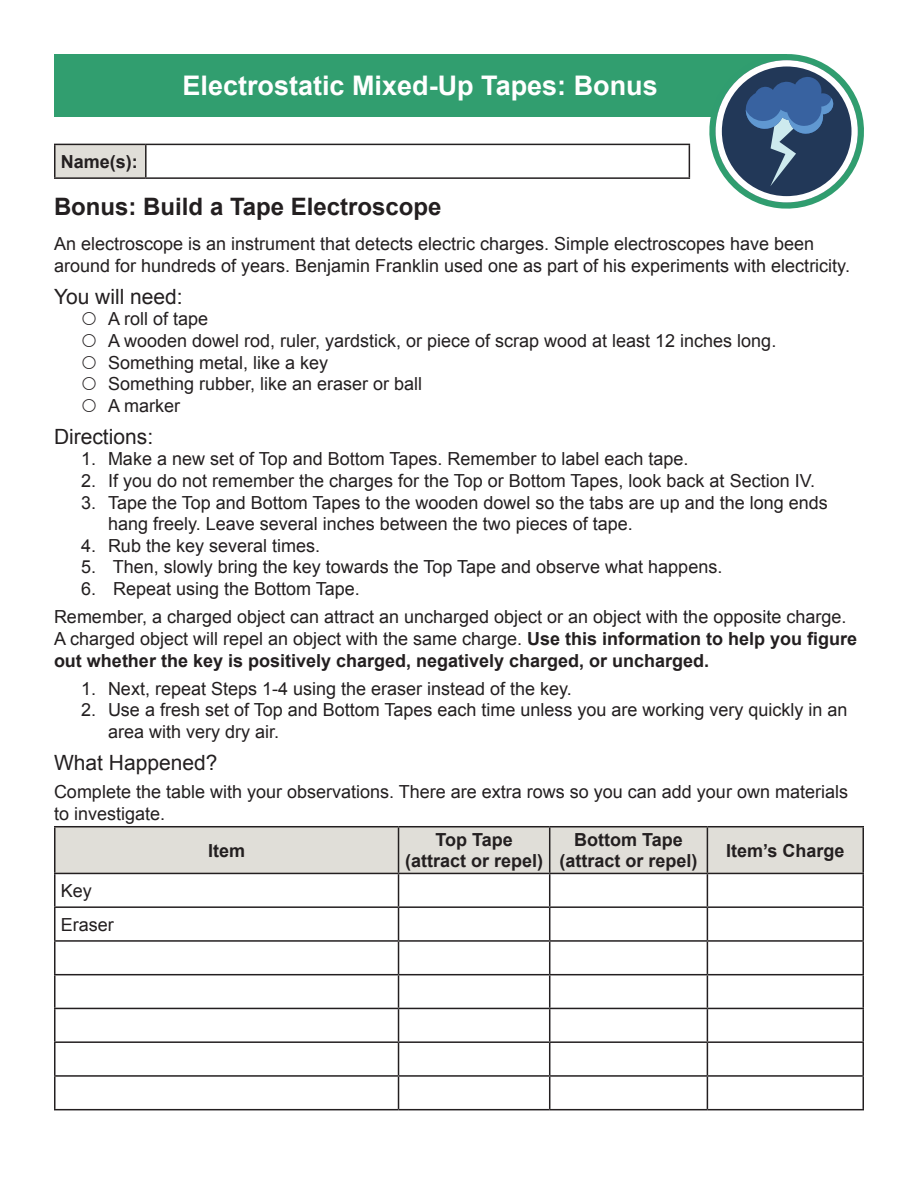
<style>
.page{position:relative;width:918px;height:1188px;background:#fff}
.page>*{position:absolute;margin:0;border:0;box-sizing:border-box;transform-origin:0 0}
.t1{font:700 27px "Arial";color:#fff}
.t2{font:700 24px "Arial";color:#231f20}
.t3{font:21px "Arial";color:#231f20}
.t4{font:18px/21.6px "Arial";color:#231f20}
.t5{font:700 18px/21.6px "Arial";color:#231f20;text-align:center}
.s1{font-weight:700}
</style>
<div class="page">
<div style="left:54px;top:54px;width:732px;height:63px;background:#319e6f"></div>
<svg style="left:709px;top:54px;width:155px;height:155px"></svg>
<div style="left:716px;top:60px;width:142px;height:142px;border:6px solid #fff;border-radius:50%"></div>
<div style="left:55px;top:144px;width:91px;height:34px;background:#e0ded8"></div>
<hr style="left:54px;top:144px;width:92px;height:1px;background:#231f20">
<hr style="left:54px;top:145px;width:2px;height:32px;background:#231f20">
<hr style="left:146px;top:144px;width:544px;height:1px;background:#231f20">
<hr style="left:145px;top:145px;width:2px;height:32px;background:#231f20">
<hr style="left:689px;top:145px;width:1px;height:32px;background:#231f20">
<hr style="left:54px;top:177px;width:92px;height:2px;background:#231f20">
<hr style="left:146px;top:177px;width:544px;height:2px;background:#231f20">
<div style="left:56px;top:827px;width:806px;height:46px;background:#e0ded8"></div>
<hr style="left:54px;top:826px;width:345px;height:1px;background:#231f20">
<hr style="left:54px;top:827px;width:2px;height:46px;background:#231f20">
<hr style="left:399px;top:826px;width:151px;height:1px;background:#231f20">
<hr style="left:398px;top:827px;width:1px;height:46px;background:#231f20">
<hr style="left:550px;top:826px;width:157px;height:1px;background:#231f20">
<hr style="left:549px;top:827px;width:1px;height:46px;background:#231f20">
<hr style="left:707px;top:826px;width:157px;height:1px;background:#231f20">
<hr style="left:707px;top:827px;width:1px;height:46px;background:#231f20">
<hr style="left:862px;top:827px;width:2px;height:46px;background:#231f20">
<hr style="left:54px;top:873px;width:345px;height:1px;background:#231f20">
<hr style="left:54px;top:874px;width:2px;height:32px;background:#231f20">
<hr style="left:399px;top:873px;width:151px;height:1px;background:#231f20">
<hr style="left:398px;top:874px;width:1px;height:32px;background:#231f20">
<hr style="left:550px;top:873px;width:157px;height:1px;background:#231f20">
<hr style="left:549px;top:874px;width:1px;height:32px;background:#231f20">
<hr style="left:707px;top:873px;width:157px;height:1px;background:#231f20">
<hr style="left:707px;top:874px;width:1px;height:32px;background:#231f20">
<hr style="left:862px;top:874px;width:2px;height:32px;background:#231f20">
<hr style="left:54px;top:906px;width:345px;height:2px;background:#231f20">
<hr style="left:54px;top:908px;width:2px;height:32px;background:#231f20">
<hr style="left:399px;top:906px;width:151px;height:2px;background:#231f20">
<hr style="left:398px;top:908px;width:1px;height:32px;background:#231f20">
<hr style="left:550px;top:906px;width:157px;height:2px;background:#231f20">
<hr style="left:549px;top:908px;width:1px;height:32px;background:#231f20">
<hr style="left:707px;top:906px;width:157px;height:2px;background:#231f20">
<hr style="left:707px;top:908px;width:1px;height:32px;background:#231f20">
<hr style="left:862px;top:908px;width:2px;height:32px;background:#231f20">
<hr style="left:54px;top:940px;width:345px;height:2px;background:#231f20">
<hr style="left:54px;top:942px;width:2px;height:32px;background:#231f20">
<hr style="left:399px;top:940px;width:151px;height:2px;background:#231f20">
<hr style="left:398px;top:942px;width:1px;height:32px;background:#231f20">
<hr style="left:550px;top:940px;width:157px;height:2px;background:#231f20">
<hr style="left:549px;top:942px;width:1px;height:32px;background:#231f20">
<hr style="left:707px;top:940px;width:157px;height:2px;background:#231f20">
<hr style="left:707px;top:942px;width:1px;height:32px;background:#231f20">
<hr style="left:862px;top:942px;width:2px;height:32px;background:#231f20">
<hr style="left:54px;top:974px;width:345px;height:1px;background:#231f20">
<hr style="left:54px;top:975px;width:2px;height:33px;background:#231f20">
<hr style="left:399px;top:974px;width:151px;height:1px;background:#231f20">
<hr style="left:398px;top:975px;width:1px;height:33px;background:#231f20">
<hr style="left:550px;top:974px;width:157px;height:1px;background:#231f20">
<hr style="left:549px;top:975px;width:1px;height:33px;background:#231f20">
<hr style="left:707px;top:974px;width:157px;height:1px;background:#231f20">
<hr style="left:707px;top:975px;width:1px;height:33px;background:#231f20">
<hr style="left:862px;top:975px;width:2px;height:33px;background:#231f20">
<hr style="left:54px;top:1008px;width:345px;height:1px;background:#231f20">
<hr style="left:54px;top:1009px;width:2px;height:32px;background:#231f20">
<hr style="left:399px;top:1008px;width:151px;height:1px;background:#231f20">
<hr style="left:398px;top:1009px;width:1px;height:32px;background:#231f20">
<hr style="left:550px;top:1008px;width:157px;height:1px;background:#231f20">
<hr style="left:549px;top:1009px;width:1px;height:32px;background:#231f20">
<hr style="left:707px;top:1008px;width:157px;height:1px;background:#231f20">
<hr style="left:707px;top:1009px;width:1px;height:32px;background:#231f20">
<hr style="left:862px;top:1009px;width:2px;height:32px;background:#231f20">
<hr style="left:54px;top:1041px;width:345px;height:2px;background:#231f20">
<hr style="left:54px;top:1043px;width:2px;height:32px;background:#231f20">
<hr style="left:399px;top:1041px;width:151px;height:2px;background:#231f20">
<hr style="left:398px;top:1043px;width:1px;height:32px;background:#231f20">
<hr style="left:550px;top:1041px;width:157px;height:2px;background:#231f20">
<hr style="left:549px;top:1043px;width:1px;height:32px;background:#231f20">
<hr style="left:707px;top:1041px;width:157px;height:2px;background:#231f20">
<hr style="left:707px;top:1043px;width:1px;height:32px;background:#231f20">
<hr style="left:862px;top:1043px;width:2px;height:32px;background:#231f20">
<hr style="left:54px;top:1075px;width:345px;height:2px;background:#231f20">
<hr style="left:54px;top:1077px;width:2px;height:32px;background:#231f20">
<hr style="left:399px;top:1075px;width:151px;height:2px;background:#231f20">
<hr style="left:398px;top:1077px;width:1px;height:32px;background:#231f20">
<hr style="left:550px;top:1075px;width:157px;height:2px;background:#231f20">
<hr style="left:549px;top:1077px;width:1px;height:32px;background:#231f20">
<hr style="left:707px;top:1075px;width:157px;height:2px;background:#231f20">
<hr style="left:707px;top:1077px;width:1px;height:32px;background:#231f20">
<hr style="left:862px;top:1077px;width:2px;height:32px;background:#231f20">
<hr style="left:54px;top:1109px;width:345px;height:1px;background:#231f20">
<hr style="left:399px;top:1109px;width:151px;height:1px;background:#231f20">
<hr style="left:550px;top:1109px;width:157px;height:1px;background:#231f20">
<hr style="left:707px;top:1109px;width:157px;height:1px;background:#231f20">
<h1 class="t1" style="left:183px;top:68px;width:477px">Electrostatic Mixed-Up Tapes: Bonus</h1>
<p class="t5" style="left:61px;top:151px;width:79px">Name(s):</p>
<p class="t2" style="left:54px;top:191px;width:389px">Bonus: Build a Tape Electroscope</p>
<p class="t4" style="left:54px;top:233px;width:798px">An electroscope is an instrument that detects electric charges. Simple electroscopes have been around for hundreds of years. Benjamin Franklin used one as part of his experiments with electricity.</p>
<p class="t3" style="left:54px;top:283px;width:130px">You will need:</p>
<p class="t4" style="left:108px;top:309px;width:102px">A roll of tape</p>
<p class="t4" style="left:108px;top:330px;width:670px">A wooden dowel rod, ruler, yardstick, or piece of scrap wood at least 12 inches long.</p>
<p class="t4" style="left:108px;top:352px;width:222px">Something metal, like a key</p>
<p class="t4" style="left:108px;top:373px;width:316px">Something rubber, like an eraser or ball</p>
<p class="t4" style="left:108px;top:395px;width:74px">A marker</p>
<p class="t3" style="left:54px;top:423px;width:101px">Directions:</p>
<p class="t4" style="left:81px;top:448px;width:609px">1. Make a new set of Top and Bottom Tapes. Remember to label each tape.</p>
<p class="t4" style="left:81px;top:470px;width:736px">2. If you do not remember the charges for the Top or Bottom Tapes, look back at Section IV.</p>
<p class="t4" style="left:108px;top:492px;width:721px;text-indent:-27px">3. Tape the Top and Bottom Tapes to the wooden dowel so the tabs are up and the long ends hang freely. Leave several inches between the two pieces of tape.</p>
<p class="t4" style="left:81px;top:535px;width:241px">4. Rub the key several times.</p>
<p class="t4" style="left:81px;top:556px;width:643px">5. Then, slowly bring the key towards the Top Tape and observe what happens.</p>
<p class="t4" style="left:81px;top:578px;width:280px">6. Repeat using the Bottom Tape.</p>
<p class="t4" style="left:54px;top:606px;width:805px">Remember, a charged object can attract an uncharged object or an object with the opposite charge.<br>A charged object will repel an object with the same charge. <span class="s1">Use this information to help you figure out whether the key is positively charged, negatively charged, or uncharged.</span></p>
<p class="t4" style="left:81px;top:678px;width:492px">1. Next, repeat Steps 1-4 using the eraser instead of the key.</p>
<p class="t4" style="left:108px;top:700px;width:741px;text-indent:-27px">2. Use a fresh set of Top and Bottom Tapes each time unless you are working very quickly in an area with very dry air.</p>
<p class="t3" style="left:54px;top:749px;width:165px">What Happened?</p>
<p class="t4" style="left:54px;top:781px;width:796px">Complete the table with your observations. There are extra rows so you can add your own materials to investigate.</p>
<p class="t5" style="left:208px;top:840px;width:39px">Item</p>
<p class="t5" style="left:405px;top:829px;width:140px">Top Tape (attract or repel)</p>
<p class="t5" style="left:560px;top:829px;width:140px">Bottom Tape (attract or repel)</p>
<p class="t5" style="left:726px;top:840px;width:120px">Item’s Charge</p>
<p class="t4" style="left:61px;top:880px;width:33px">Key</p>
<p class="t4" style="left:61px;top:914px;width:55px">Eraser</p>
</div>
